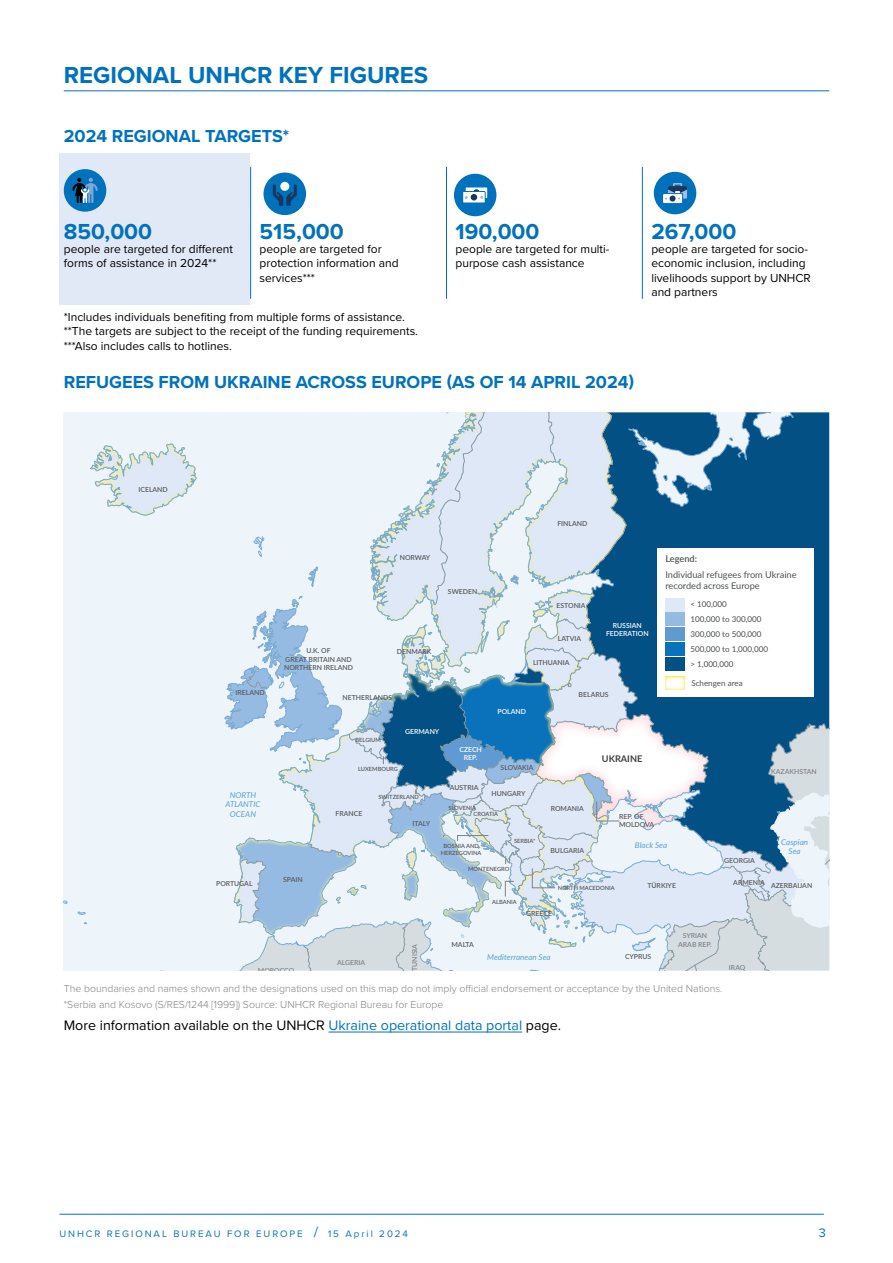
<style>
.page{position:relative;width:893px;height:1263px;background:#fff}
.page>*{position:absolute;margin:0;border:0;box-sizing:border-box;transform-origin:0 0}
.t1{font:700 24px "Proxima Nova";color:#0072bc}
.t2{font:700 22.5px "Proxima Nova";color:#0072bc}
.t3{font:700 18px "Proxima Nova";color:#0072bc}
.t4{font:14.25px "Proxima Nova";color:#000}
.t5{font:12.75px "Proxima Nova";color:#0072bc}
.t6{font:12px/14.4px "Proxima Nova";color:#000}
.t7{font:300 10.5px/16.8px "Proxima Nova";color:#808285}
.t8{font:9.75px "Proxima Nova";letter-spacing:.2em;color:#0072bc}
.t9{font:9.15px/11.1px "Lato";color:#4f5252}
.t10{font:700 9.15px "Lato";color:#414042}
.t11{font:600 9.15px "Lato";color:#4f5252}
.t12{font:8.1px/15px "Lato";color:#4f5252}
.t13{font:italic 8.1px/9.6px "Lato";color:#5c9fcb;text-align:center}
.t14{font:600 6.9px/8.2px "Lato";color:#58595b}
.t15{font:600 6.9px/8.2px "Lato";color:#808285;text-align:center}
.t16{font:600 6.9px/8.2px "Lato";color:#fff;text-align:center}
.t17{font:600 5.7px/6.9px "Lato";color:#58595b;text-align:center}
.s1{color:#0072bc}
.s2{font-size:15px}
</style>
<div class="page">
<hr style="left:59px;top:1214px;width:765px;height:1px;background:#0072bc">
<div style="left:60px;top:154px;width:190px;height:151px;background:#e1e8f6"></div>
<hr style="left:64px;top:90px;width:765px;height:1px;background:#0072bc">
<hr style="left:329px;top:1032px;width:193px;height:1px;background:#0072bc">
<div style="left:64px;top:169px;width:42px;height:43px;background:#0072bc;border-radius:50%"></div>
<svg style="left:72px;top:178px;width:26px;height:25px"></svg>
<hr style="left:250px;top:167px;width:1px;height:132px;background:#0072bc">
<hr style="left:446px;top:167px;width:1px;height:132px;background:#0072bc">
<hr style="left:642px;top:167px;width:1px;height:132px;background:#0072bc">
<div style="left:264px;top:173px;width:42px;height:42px;background:#0072bc;border-radius:50%"></div>
<svg style="left:273px;top:184px;width:24px;height:22px"></svg>
<div style="left:280px;top:182px;width:9px;height:9px;background:#fff;border-radius:50%"></div>
<div style="left:454px;top:174px;width:42px;height:42px;background:#0072bc;border-radius:50%"></div>
<svg style="left:463px;top:187px;width:24px;height:15px"></svg>
<svg style="left:63px;top:412px;width:766px;height:558px;background:#bfd4e3"></svg>
<div style="left:654px;top:172px;width:42px;height:42px;background:#0072bc;border-radius:50%"></div>
<div style="left:663px;top:194px;width:19px;height:9px;background:#fff"></div>
<svg style="left:665px;top:183px;width:22px;height:19px"></svg>
<h1 class="t1" style="left:64px;top:57px;width:366px">REGIONAL UNHCR KEY FIGURES</h1>
<h3 class="t3" style="left:64px;top:123px;width:227px">2024 REGIONAL TARGETS*</h3>
<h2 class="t2" style="left:64px;top:214px;width:90px">850,000</h2>
<p class="t6" style="left:64px;top:241px;width:171px">people are targeted for different forms of assistance in 2024**</p>
<h2 class="t2" style="left:260px;top:214px;width:86px">515,000</h2>
<p class="t6" style="left:260px;top:241px;width:140px">people are targeted for protection information and services***</p>
<h2 class="t2" style="left:455px;top:214px;width:86px">190,000</h2>
<p class="t6" style="left:455px;top:241px;width:155px">people are targeted for multi&shy;purpose cash assistance</p>
<p class="t6" style="left:64px;top:309px;width:356px">*Includes individuals benefiting from multiple forms of assistance. **The targets are subject to the receipt of the funding requirements. ***Also includes calls to hotlines.</p>
<h3 class="t3" style="left:64px;top:368px;width:572px">REFUGEES FROM UKRAINE ACROSS EUROPE (AS OF 14 APRIL 2024)</h3>
<h2 class="t2" style="left:651px;top:214px;width:86px">267,000</h2>
<p class="t6" style="left:651px;top:241px;width:161px">people are targeted for socio&shy;economic inclusion, including livelihoods support by UNHCR and partners</p>
<p class="t14" style="left:138px;top:485px;width:31px">ICELAND</p>
<p class="t14" style="left:557px;top:519px;width:31px">FINLAND</p>
<p class="t14" style="left:400px;top:553px;width:32px">NORWAY</p>
<p class="t14" style="left:448px;top:587px;width:31px">SWEDEN</p>
<p class="t14" style="left:235px;top:688px;width:31px">IRELAND</p>
<p class="t14" style="left:284px;top:646px;width:70px;text-align:center">U.K. OF<br>GREAT BRITAIN AND<br>NORTHERN IRELAND</p>
<p class="t14" style="left:397px;top:647px;width:36px">DENMARK</p>
<p class="t14" style="left:343px;top:693px;width:51px">NETHERLANDS</p>
<p class="t17" style="left:355px;top:736px;width:27px">BELGIUM</p>
<p class="t16" style="left:405px;top:727px;width:36px">GERMANY</p>
<p class="t14" style="left:556px;top:601px;width:31px">ESTONIA</p>
<p class="t14" style="left:558px;top:634px;width:25px">LATVIA</p>
<p class="t14" style="left:533px;top:658px;width:38px">LITHUANIA</p>
<p class="t14" style="left:579px;top:690px;width:31px">BELARUS</p>
<p class="t16" style="left:606px;top:621px;width:44px">RUSSIAN<br>FEDERATION</p>
<p class="t16" style="left:497px;top:707px;width:30px">POLAND</p>
<p class="t11" style="left:665px;top:552px;width:33px">Legend:</p>
<p class="t9" style="left:665px;top:569px;width:133px">Individual refugees from Ukraine recorded across Europe</p>
<p class="t12" style="left:690px;top:596px;width:79px">&lt; 100,000<br>100,000 to 300,000<br>300,000 to 500,000<br>500,000 to 1,000,000 &gt; 1,000,000</p>
<p class="t12" style="left:691px;top:675px;width:53px">Schengen area</p>
<p class="t16" style="left:459px;top:745px;width:24px">CZECH<br>REP.</p>
<p class="t10" style="left:602px;top:752px;width:42px">UKRAINE</p>
<p class="t17" style="left:358px;top:765px;width:41px">LUXEMBOURG</p>
<p class="t14" style="left:501px;top:763px;width:34px">SLOVAKIA</p>
<p class="t15" style="left:771px;top:766px;width:47px">KAZAKHSTAN</p>
<p class="t13" style="left:226px;top:789px;width:37px">NORTH<br>ATLANTIC<br>OCEAN</p>
<p class="t14" style="left:336px;top:809px;width:28px">FRANCE</p>
<p class="t17" style="left:378px;top:793px;width:42px">SWITZERLAND</p>
<p class="t14" style="left:412px;top:819px;width:19px">ITALY</p>
<p class="t14" style="left:450px;top:783px;width:30px">AUSTRIA</p>
<p class="t14" style="left:492px;top:789px;width:35px">HUNGARY</p>
<p class="t17" style="left:474px;top:805px;width:26px;line-height:5.8px;text-align:left;text-indent:-25px">SLOVENIA<br>CROATIA</p>
<p class="t14" style="left:551px;top:804px;width:35px">ROMANIA</p>
<p class="t14" style="left:619px;top:812px;width:37px">REP. OF<br>MOLDOVA</p>
<p class="t14" style="left:216px;top:879px;width:38px">PORTUGAL</p>
<p class="t14" style="left:283px;top:875px;width:21px">SPAIN</p>
<p class="t17" style="left:514px;top:837px;width:23px">SERBIA*</p>
<p class="t17" style="left:441px;top:842px;width:42px">BOSNIA AND<br>HERZEGOVINA</p>
<p class="t17" style="left:468px;top:865px;width:43px">MONTENEGRO</p>
<p class="t14" style="left:550px;top:846px;width:35px">BULGARIA</p>
<p class="t17" style="left:558px;top:884px;width:59px">NORTH MACEDONIA</p>
<p class="t13" style="left:635px;top:839px;width:34px">Black Sea</p>
<p class="t14" style="left:647px;top:881px;width:30px">TÜRKIYE</p>
<p class="t13" style="left:781px;top:836px;width:28px">Caspian<br>Sea</p>
<p class="t14" style="left:724px;top:856px;width:32px">GEORGIA</p>
<p class="t14" style="left:733px;top:878px;width:33px">ARMENIA</p>
<p class="t14" style="left:771px;top:881px;width:43px">AZERBAIJAN</p>
<p class="t17" style="left:492px;top:898px;width:26px">ALBANIA</p>
<p class="t14" style="left:526px;top:909px;width:27px">GREECE</p>
<p class="t15" style="left:258px;top:966px;width:38px">MOROCCO</p>
<p class="t15" style="left:337px;top:958px;width:30px">ALGERIA</p>
<p class="t15" style="left:410px;top:971px;width:28px;rotate:-90deg">TUNISIA</p>
<p class="t14" style="left:451px;top:940px;width:24px">MALTA</p>
<p class="t13" style="left:487px;top:952px;width:65px">Mediterranean Sea</p>
<p class="t14" style="left:625px;top:952px;width:28px">CYPRUS</p>
<p class="t15" style="left:678px;top:931px;width:35px">SYRIAN<br>ARAB REP.</p>
<p class="t15" style="left:729px;top:963px;width:18px">IRAQ</p>
<p class="t7" style="left:64px;top:979px;width:660px">The boundaries and names shown and the designations used on this map do not imply official endorsement or acceptance by the United Nations. *Serbia and Kosovo (S/RES/1244 [1999]) Source: UNHCR Regional Bureau for Europe</p>
<p class="t4" style="left:64px;top:1014px;width:499px">More information available on the UNHCR <span class="s1">Ukraine operational data portal</span> page.</p>
<p class="t8" style="left:59px;top:1226px;width:350px">UNHCR REGIONAL BUREAU FOR EUROPE <span class="s2">/</span> 15 April 2024</p>
<p class="t5" style="left:819px;top:1223px;width:9px">3</p>
</div>
